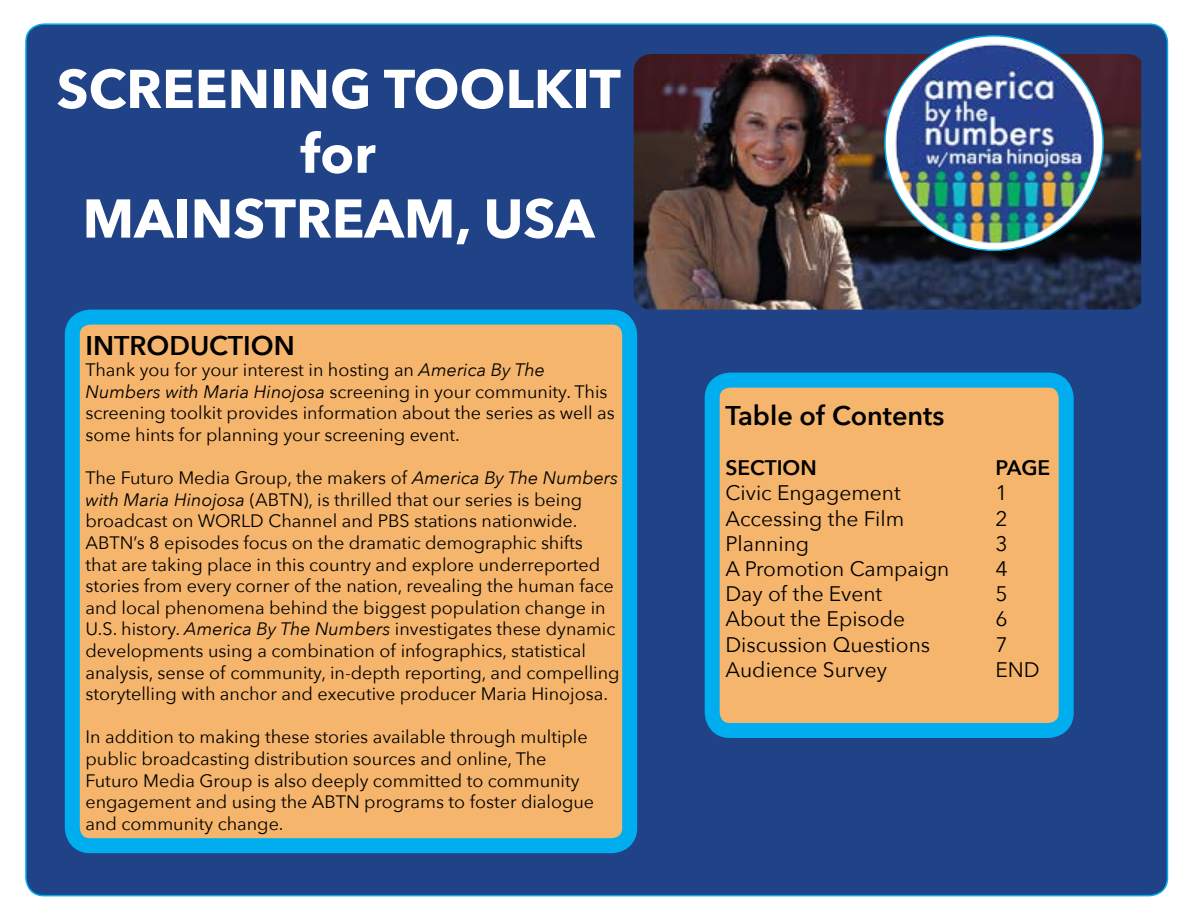
<style>
.page{position:relative;width:1188px;height:918px;background:#fff}
.page>*{position:absolute;margin:0;border:0;box-sizing:border-box;transform-origin:0 0}
.t1{font:700 54px/64.8px "Avenir Next";color:#fff;text-align:center}
.t2{font:600 27px "Avenir Next";color:#000}
.t3{font:21px "Avenir Next";color:#000}
.t4{font:600 21px "Avenir Next";color:#000}
.t5{font:18px/21.6px "Avenir Next";color:#000}
.s1{font-style:italic}
</style>
<div class="page">
<div style="left:26px;top:24px;width:1141px;height:872px;background:#204287;border-radius:18px"></div>
<div style="left:712px;top:380px;width:354px;height:350px;background:#f5b56c;border-radius:18px"></div>
<div style="left:705px;top:373px;width:369px;height:365px;border:15px solid #00aeef;border-radius:18px"></div>
<div style="left:72px;top:317px;width:558px;height:529px;background:#f5b56c;border-radius:18px"></div>
<div style="left:65px;top:310px;width:572px;height:543px;border:15px solid #00aeef;border-radius:18px"></div>
<img style="left:634px;top:54px;width:507px;height:256px">
<img style="left:880px;top:43px;width:214px;height:214px">
<h1 class="t1" style="left:57px;top:56px;width:566px">SCREENING TOOLKIT for<br>MAINSTREAM, USA</h1>
<h2 class="t2" style="left:86px;top:322px;width:211px">INTRODUCTION</h2>
<p class="t5" style="left:86px;top:358px;width:531px">Thank you for your interest in hosting an <span class="s1">America By The Numbers with Maria Hinojosa</span> screening in your community. This screening toolkit provides information about the series as well as some hints for planning your screening event.</p>
<p class="t5" style="left:86px;top:466px;width:536px">The Futuro Media Group, the makers of <span class="s1">America By The Numbers with Maria Hinojosa</span> (ABTN), is thrilled that our series is being broadcast on WORLD Channel and PBS stations nationwide.<br>ABTN’s 8 episodes focus on the dramatic demographic shifts<br>that are taking place in this country and explore underreported stories from every corner of the nation, revealing the human face and local phenomena behind the biggest population change in U.S. history. <span class="s1">America By The Numbers</span> investigates these dynamic developments using a combination of infographics, statistical analysis, sense of community, in-depth reporting, and compelling storytelling with anchor and executive producer Maria Hinojosa.</p>
<p class="t5" style="left:86px;top:726px;width:510px">In addition to making these stories available through multiple public broadcasting distribution sources and online, The Futuro Media Group is also deeply committed to community engagement and using the ABTN programs to foster dialogue and community change.</p>
<h2 class="t2" style="left:725px;top:392px;width:221px">Table of Contents</h2>
<p class="t4" style="left:725px;top:450px;width:93px">SECTION</p>
<p class="t4" style="left:995px;top:450px;width:57px">PAGE</p>
<p class="t3" style="left:725px;top:475px;width:177px">Civic Engagement</p>
<p class="t3" style="left:995px;top:475px;width:14px">1</p>
<p class="t3" style="left:725px;top:501px;width:181px">Accessing the Film</p>
<p class="t3" style="left:995px;top:501px;width:14px">2</p>
<p class="t3" style="left:725px;top:526px;width:85px">Planning</p>
<p class="t3" style="left:995px;top:526px;width:14px">3</p>
<p class="t3" style="left:725px;top:551px;width:226px">A Promotion Campaign</p>
<p class="t3" style="left:995px;top:551px;width:14px">4</p>
<p class="t3" style="left:725px;top:576px;width:158px">Day of the Event</p>
<p class="t3" style="left:995px;top:576px;width:14px">5</p>
<p class="t3" style="left:725px;top:601px;width:181px">About the Episode</p>
<p class="t3" style="left:995px;top:601px;width:14px">6</p>
<p class="t3" style="left:725px;top:627px;width:206px">Discussion Questions</p>
<p class="t3" style="left:995px;top:627px;width:14px">7</p>
<p class="t3" style="left:725px;top:652px;width:163px">Audience Survey</p>
<p class="t3" style="left:995px;top:652px;width:46px">END</p>
</div>
